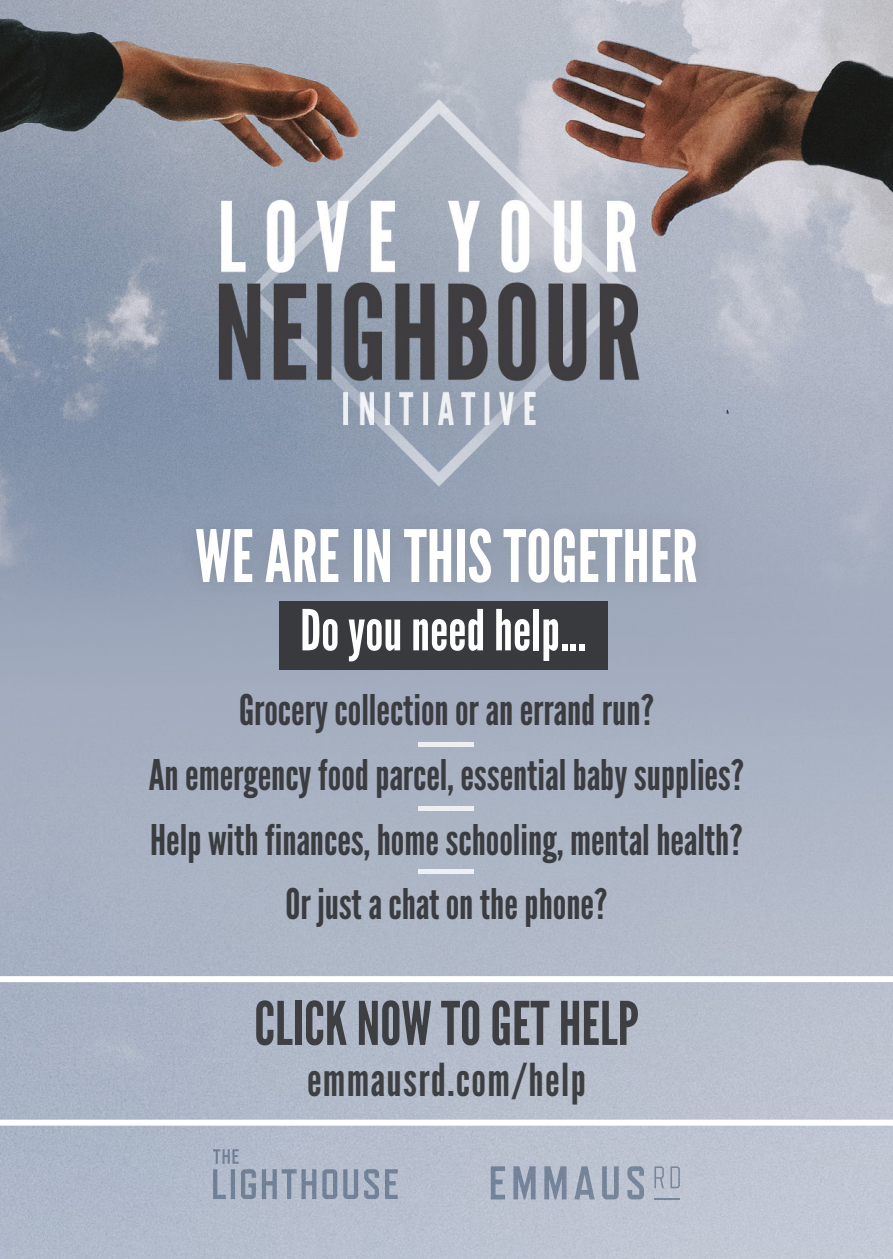
<style>
.page{position:relative;width:893px;height:1259px;background:#fff}
.page>*{position:absolute;margin:0;border:0;box-sizing:border-box;transform-origin:0 0}
.t1{font:72px "League Gothic";color:#fff}
.t2{font:60px "League Gothic";color:#3d3f43}
.t3{font:56.4px "League Gothic";color:#fff}
.t4{font:45.3px "League Gothic";letter-spacing:.03em;color:#3d3f43}
.t5{font:42.3px "League Gothic";color:#3a3c40}
</style>
<div class="page">
<img style="left:0;top:0;width:893px;height:1259px">
<div style="left:0;top:1119px;width:893px;height:6px;background:#fff"></div>
<svg style="left:491px;top:1166px;width:14px;height:33px"></svg>
<svg style="left:513px;top:1166px;width:23px;height:33px"></svg>
<svg style="left:544px;top:1166px;width:22px;height:33px"></svg>
<svg style="left:574px;top:1166px;width:21px;height:33px"></svg>
<svg style="left:602px;top:1166px;width:17px;height:33px"></svg>
<svg style="left:627px;top:1166px;width:17px;height:33px"></svg>
<svg style="left:654px;top:1166px;width:10px;height:22px"></svg>
<svg style="left:670px;top:1166px;width:10px;height:22px"></svg>
<hr style="left:654px;top:1197px;width:26px;height:2px;background:#627a91">
<svg style="left:213px;top:1149px;width:26px;height:14px"></svg>
<svg style="left:213px;top:1169px;width:185px;height:30px;background:#98a3b5"></svg>
<div style="left:419px;top:742px;width:55px;height:5px;background:#edeff2"></div>
<div style="left:419px;top:806px;width:55px;height:5px;background:#eef0f3"></div>
<div style="left:419px;top:869px;width:55px;height:5px;background:#eef0f3"></div>
<div style="left:279px;top:601px;width:328px;height:68px;background:#383a3e"></div>
<div style="left:176px;top:507px;width:540px;height:96px;background:#949eb1"></div>
<div style="left:0;top:976px;width:893px;height:6px;background:#fff"></div>
<p class="t1" style="left:195px;top:513px;width:504px">WE ARE IN THIS TOGETHER</p>
<p class="t3" style="left:300px;top:596px;width:288px">Do you need help...</p>
<p class="t5" style="left:239px;top:685px;width:416px">Grocery collection or an errand run?</p>
<p class="t5" style="left:149px;top:749px;width:597px">An emergency food parcel, essential baby supplies?</p>
<p class="t5" style="left:150px;top:814px;width:594px">Help with finances, home schooling, mental health?</p>
<p class="t5" style="left:286px;top:879px;width:323px">Or just a chat on the phone?</p>
<p class="t2" style="left:254px;top:987px;width:386px">CLICK NOW TO GET HELP</p>
<p class="t4" style="left:307px;top:1052px;width:280px">emmausrd.com/help</p>
</div>
